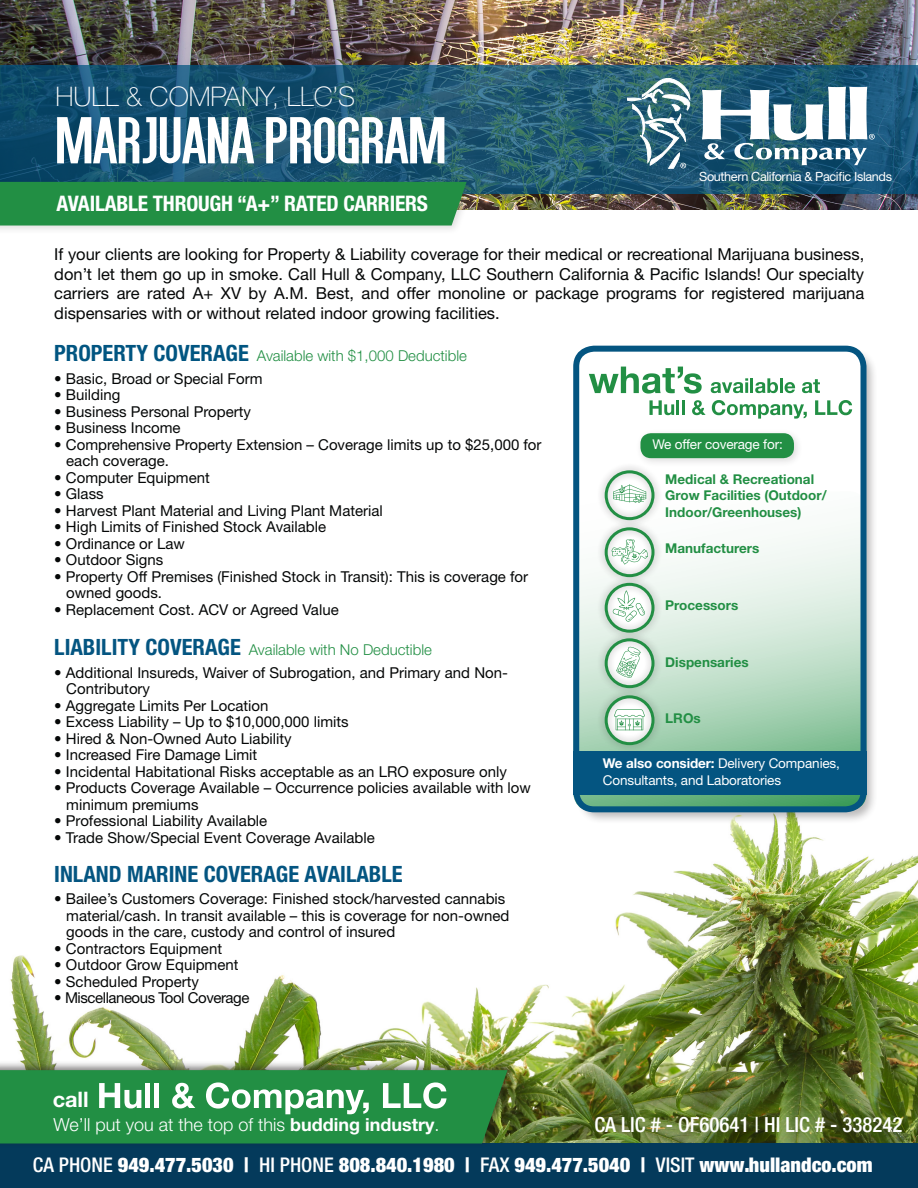
<style>
.page{position:relative;width:918px;height:1188px;background:#fff}
.page>*{position:absolute;margin:0;border:0;box-sizing:border-box;transform-origin:0 0}
.t1{font:70.2px "Alegre Sans";color:#fff}
.t2{font:100 27px "Helvetica Neue";color:#fff}
.t3{font:700 condensed 22.5px "Helvetica Neue";color:#045581}
.t4{font:700 condensed 21.45px "Helvetica Neue";letter-spacing:-.01em;color:#fff}
.t5{font:700 21.45px "Helvetica Neue";color:#fff}
.t6{font:500 condensed 20.85px "Helvetica Neue";color:#fff}
.t7{font:900 condensed 20.25px "Helvetica Neue";color:#fff}
.t8{font:300 18px "Helvetica Neue";color:#fff}
.t9{font:16.5px/19.5px "Helvetica Neue";color:#050707;text-align:justify}
.t10{font:15px/16.5px "Helvetica Neue";color:#050707}
.t11{font:300 15px "Helvetica Neue";color:#228f44}
.t12{font:15px "Helvetica Neue";letter-spacing:-.03em;color:#050707}
.t13{font:700 13.5px/16.2px "Helvetica Neue";color:#228f44}
.t14{font:13.5px/16.2px "Helvetica Neue";letter-spacing:-.01em;color:#fff}
.t15{font:12.75px "Helvetica Neue";letter-spacing:-.03em;color:#fff}
.s1{font-weight:700;font-stretch:condensed;font-size:22.5px;color:#015581}
.s2{font-weight:700;font-stretch:condensed;font-size:22.5px;color:#045581}
.s3{font-weight:700}
.s4{font-weight:500}
</style>
<div class="page">
<img style="left:0;top:0;width:918px;height:209px">
<svg style="left:0;top:66px;width:918px;height:128px;background:#1b5571"></svg>
<img style="left:10px;top:825px;width:908px;height:318px">
<div style="left:575px;top:347px;width:304px;height:478px;background:#231f20;opacity:.31"></div>
<div style="left:576px;top:349px;width:288px;height:460px;background:#fff;border-radius:18px"></div>
<svg style="left:573px;top:491px;width:294px;height:320px"></svg>
<div style="left:597px;top:463px;width:65px;height:65px;background:#231f20;opacity:.39"></div>
<div style="left:605px;top:470px;width:50px;height:50px;border:3px solid #228f44;border-radius:50%"></div>
<div style="left:0;top:177px;width:476px;height:58px;background:#231f20;opacity:.15"></div>
<div style="left:0;top:182px;width:467px;height:44px;background:#228f44"></div>
<div style="left:0;top:1143px;width:918px;height:45px;background:#043a5b"></div>
<div style="left:573px;top:346px;width:294px;height:466px;border:6px solid #045581;border-radius:18px"></div>
<div style="left:636px;top:428px;width:168px;height:40px;background:#231f20;opacity:.15"></div>
<div style="left:640px;top:433px;width:154px;height:25px;background:#228f44;border-radius:10px"></div>
<div style="left:597px;top:520px;width:65px;height:65px;background:#231f20;opacity:.39"></div>
<div style="left:605px;top:527px;width:50px;height:50px;border:3px solid #228f44;border-radius:50%"></div>
<div style="left:597px;top:575px;width:65px;height:65px;background:#231f20;opacity:.39"></div>
<div style="left:605px;top:583px;width:50px;height:50px;border:3px solid #228f44;border-radius:50%"></div>
<div style="left:597px;top:631px;width:65px;height:65px;background:#231f20;opacity:.39"></div>
<div style="left:605px;top:638px;width:50px;height:50px;border:3px solid #228f44;border-radius:50%"></div>
<div style="left:597px;top:688px;width:65px;height:65px;background:#231f20;opacity:.39"></div>
<div style="left:605px;top:695px;width:50px;height:50px;border:3px solid #228f44;border-radius:50%"></div>
<svg style="left:612px;top:539px;width:36px;height:26px"></svg>
<svg style="left:614px;top:709px;width:31px;height:21px"></svg>
<svg style="left:616px;top:647px;width:25px;height:31px"></svg>
<svg style="left:613px;top:590px;width:32px;height:32px"></svg>
<svg style="left:606px;top:478px;width:47px;height:25px"></svg>
<div style="left:573px;top:751px;width:294px;height:44px;background:#045581"></div>
<div style="left:0;top:1060px;width:517px;height:89px;background:#231f20;opacity:.57"></div>
<svg style="left:711px;top:378px;width:67px;height:15px"></svg>
<hr style="left:780px;top:378px;width:3px;height:15px;background:#228f44">
<svg style="left:785px;top:382px;width:10px;height:11px"></svg>
<svg style="left:802px;top:379px;width:18px;height:14px"></svg>
<svg style="left:649px;top:400px;width:25px;height:15px"></svg>
<hr style="left:676px;top:400px;width:3px;height:15px;background:#228f44">
<hr style="left:682px;top:400px;width:3px;height:15px;background:#228f44">
<svg style="left:692px;top:400px;width:14px;height:15px"></svg>
<svg style="left:712px;top:400px;width:95px;height:19px"></svg>
<svg style="left:815px;top:400px;width:37px;height:15px"></svg>
<svg style="left:589px;top:367px;width:113px;height:27px"></svg>
<svg style="left:627px;top:78px;width:68px;height:91px"></svg>
<svg style="left:702px;top:87px;width:173px;height:78px"></svg>
<svg style="left:0;top:1070px;width:507px;height:73px;background:#369754"></svg>
<p class="t2" style="left:55px;top:81px;width:301px">HULL &amp; COMPANY, LLC’S</p>
<p class="t1" style="left:55px;top:98px;width:392px">MARJUANA PROGRAM</p>
<p class="t4" style="left:56px;top:190px;width:373px">AVAILABLE THROUGH “A+” RATED CARRIERS</p>
<p class="t9" style="left:54px;top:244px;width:811px">If your clients are looking for Property &amp; Liability coverage for their medical or recreational Marijuana business, don’t let them go up in smoke. Call Hull &amp; Company, LLC Southern California &amp; Pacific Islands! Our specialty carriers are rated A+ XV by A.M. Best, and offer monoline or package programs for registered marijuana dispensaries with or without related indoor growing facilities.</p>
<p class="t11" style="left:54px;top:347px;width:414px"><span class="s1">PROPERTY COVERAGE</span> Available with $1,000 Deductible</p>
<p class="t10" style="left:54px;top:370px;width:210px">• Basic, Broad or Special Form</p>
<p class="t10" style="left:54px;top:386px;width:68px">• Building</p>
<p class="t10" style="left:54px;top:403px;width:198px">• Business Personal Property</p>
<p class="t10" style="left:54px;top:419px;width:128px">• Business Income</p>
<p class="t10" style="left:66px;top:436px;width:477px;text-indent:-12px">• Comprehensive Property Extension – Coverage limits up to $25,000 for each coverage.</p>
<p class="t10" style="left:54px;top:469px;width:157px">• Computer Equipment</p>
<p class="t10" style="left:54px;top:485px;width:51px">• Glass</p>
<p class="t10" style="left:54px;top:502px;width:330px">• Harvest Plant Material and Living Plant Material</p>
<p class="t10" style="left:54px;top:518px;width:273px">• High Limits of Finished Stock Available</p>
<p class="t10" style="left:54px;top:535px;width:132px">• Ordinance or Law</p>
<p class="t10" style="left:54px;top:551px;width:110px">• Outdoor Signs</p>
<p class="t10" style="left:66px;top:568px;width:463px;text-indent:-12px">• Property Off Premises (Finished Stock in Transit): This is coverage for owned goods.</p>
<p class="t10" style="left:54px;top:601px;width:286px">• Replacement Cost. ACV or Agreed Value</p>
<p class="t11" style="left:54px;top:641px;width:379px"><span class="s2">LIABILITY COVERAGE</span> Available with No Deductible</p>
<p class="t10" style="left:66px;top:664px;width:443px;text-indent:-12px">• Additional Insureds, Waiver of Subrogation, and Primary and Non-<br>Contributory</p>
<p class="t10" style="left:54px;top:697px;width:216px">• Aggregate Limits Per Location</p>
<p class="t10" style="left:54px;top:714px;width:296px">• Excess Liability – Up to $10,000,000 limits</p>
<p class="t10" style="left:54px;top:730px;width:239px">• Hired &amp; Non-Owned Auto Liability</p>
<p class="t10" style="left:54px;top:747px;width:205px">• Increased Fire Damage Limit</p>
<p class="t10" style="left:54px;top:763px;width:454px">• Incidental Habitational Risks acceptable as an LRO exposure only</p>
<p class="t10" style="left:66px;top:780px;width:466px;text-indent:-12px">• Products Coverage Available – Occurrence policies available with low minimum premiums</p>
<p class="t10" style="left:54px;top:813px;width:215px">• Professional Liability Available</p>
<p class="t10" style="left:54px;top:829px;width:322px">• Trade Show/Special Event Coverage Available</p>
<p class="t3" style="left:54px;top:860px;width:350px">INLAND MARINE COVERAGE AVAILABLE</p>
<p class="t10" style="left:66px;top:891px;width:445px;text-indent:-12px">• Bailee’s Customers Coverage: Finished stock/harvested cannabis material/cash. In transit available – this is coverage for non-owned goods in the care, custody and control of insured</p>
<p class="t10" style="left:54px;top:940px;width:169px">• Contractors Equipment</p>
<p class="t10" style="left:54px;top:957px;width:186px">• Outdoor Grow Equipment</p>
<p class="t10" style="left:54px;top:973px;width:146px">• Scheduled Property</p>
<p class="t12" style="left:54px;top:989px;width:197px">• Miscellaneous Tool Coverage</p>
<p class="t15" style="left:699px;top:169px;width:194px">Southern California &amp; Pacific Islands</p>
<p class="t14" style="left:652px;top:436px;width:132px">We offer coverage for:</p>
<p class="t13" style="left:665px;top:471px;width:163px">Medical &amp; Recreational<br>Grow Facilities (Outdoor/<br>Indoor/Greenhouses)</p>
<p class="t13" style="left:665px;top:540px;width:96px">Manufacturers</p>
<p class="t13" style="left:665px;top:597px;width:75px">Processors</p>
<p class="t13" style="left:665px;top:654px;width:85px">Dispensaries</p>
<p class="t13" style="left:665px;top:710px;width:37px">LROs</p>
<p class="t14" style="left:603px;top:755px;width:239px"><span class="s3">We also consider:</span> Delivery Companies,<br>Consultants, and Laboratories</p>
<h3 class="t5" style="left:53px;top:1086px;width:38px">call</h3>
<p class="t8" style="left:54px;top:1114px;width:388px">We’ll put you at the top of this <span class="s3">budding industry</span>.</p>
<h3 class="t6" style="left:594px;top:1112px;width:310px">CA LIC # - OF60641 | HI LIC # - 338242</h3>
<h3 class="t7" style="left:33px;top:1152px;width:841px"><span class="s4">CA PHONE</span> 949.477.5030 | <span class="s4">HI PHONE</span> 808.840.1980 | <span class="s4">FAX</span> 949.477.5040 | <span class="s4">VISIT</span> www.hullandco.com</h3>
</div>
